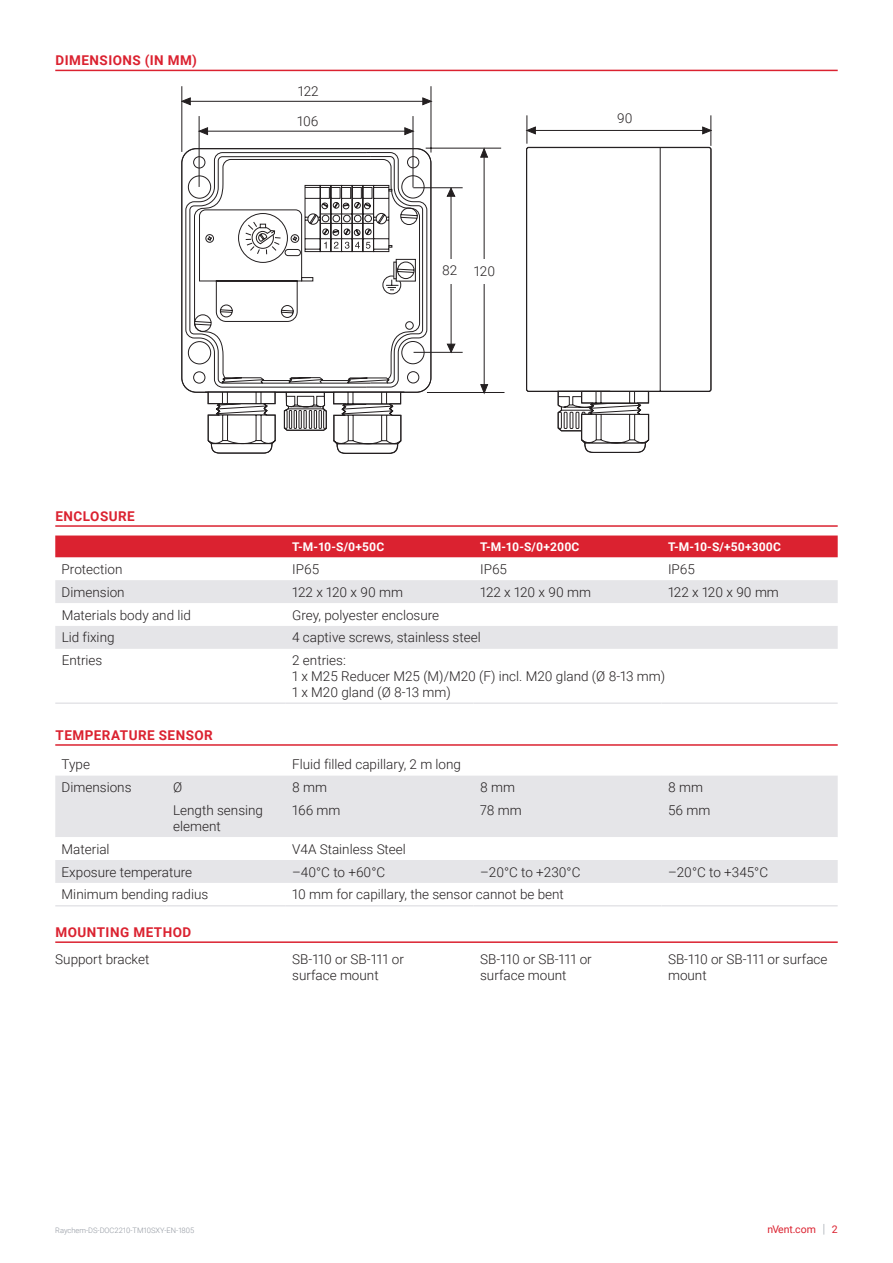
<style>
.page{position:relative;width:893px;height:1263px;background:#fff}
.page>*{position:absolute;margin:0;border:0;box-sizing:border-box;transform-origin:0 0}
.t1{font:300 13.5px/15.8px "Roboto";color:#231f20}
.t2{font:700 13.5px "Roboto";letter-spacing:.035em;color:#db2230}
.t3{font:700 12px "Roboto";letter-spacing:.01em;color:#fff}
.t4{font:10.5px "Roboto";color:#db2230}
.t5{font:300 7.5px "Roboto";color:#8f959e}
.s1{font-weight:300;font-size:12.6px;color:#8f959e}
</style>
<div class="page">
<hr style="left:55px;top:70px;width:783px;height:1px;background:#db2230">
<svg style="left:711px;top:148px;width:1px;height:243px"></svg>
<hr style="left:190px;top:101px;width:233px;height:1px;background:#231f20">
<svg style="left:181px;top:97px;width:10px;height:8px"></svg>
<svg style="left:422px;top:97px;width:11px;height:8px"></svg>
<hr style="left:431px;top:86px;width:1px;height:67px;background:#231f20">
<hr style="left:182px;top:86px;width:1px;height:66px;background:#231f20">
<hr style="left:207px;top:131px;width:198px;height:1px;background:#231f20">
<svg style="left:198px;top:127px;width:10px;height:8px"></svg>
<svg style="left:404px;top:127px;width:11px;height:8px"></svg>
<hr style="left:413px;top:116px;width:1px;height:71px;background:#231f20">
<hr style="left:199px;top:116px;width:1px;height:71px;background:#231f20">
<svg style="left:181px;top:148px;width:13px;height:245px"></svg>
<hr style="left:535px;top:130px;width:168px;height:1px;background:#231f20">
<svg style="left:702px;top:126px;width:9px;height:9px"></svg>
<svg style="left:526px;top:115px;width:10px;height:29px"></svg>
<hr style="left:711px;top:115px;width:1px;height:31px;background:#231f20">
<svg style="left:194px;top:147px;width:517px;height:245px"></svg>
<svg style="left:194px;top:187px;width:456px;height:267px"></svg>
<hr style="left:55px;top:525px;width:783px;height:2px;background:#db2230">
<hr style="left:55px;top:744px;width:783px;height:2px;background:#db2230">
<div style="left:55px;top:535px;width:783px;height:22px;background:#db2230"></div>
<svg style="left:55px;top:580px;width:783px;height:69px;fill:#e5e5e8"></svg>
<hr style="left:55px;top:702px;width:231px;height:2px;background:#e5e5e8">
<hr style="left:286px;top:702px;width:188px;height:2px;background:#e5e5e8">
<hr style="left:474px;top:702px;width:188px;height:2px;background:#e5e5e8">
<hr style="left:662px;top:702px;width:176px;height:2px;background:#e5e5e8">
<div style="left:55px;top:776px;width:783px;height:107px;background:#e5e5e8"></div>
<svg style="left:55px;top:837px;width:783px;height:23px"></svg>
<hr style="left:55px;top:905px;width:112px;height:1px;background:#e5e5e8">
<hr style="left:167px;top:905px;width:119px;height:1px;background:#e5e5e8">
<hr style="left:286px;top:905px;width:188px;height:1px;background:#e5e5e8">
<hr style="left:474px;top:905px;width:188px;height:1px;background:#e5e5e8">
<hr style="left:662px;top:905px;width:176px;height:1px;background:#e5e5e8">
<hr style="left:55px;top:941px;width:783px;height:2px;background:#db2230">
<p class="t2" style="left:56px;top:51px;width:143px">DIMENSIONS (IN MM)</p>
<p class="t2" style="left:56px;top:507px;width:81px">ENCLOSURE</p>
<p class="t1" style="left:297px;top:76px;width:23px;line-height:29.5px">122<br>106</p>
<p class="t1" style="left:442px;top:262px;width:54px">82 120</p>
<p class="t1" style="left:617px;top:110px;width:17px">90</p>
<p class="t3" style="left:292px;top:538px;width:94px">T-M-10-S/0+50C</p>
<p class="t3" style="left:480px;top:538px;width:101px">T-M-10-S/0+200C</p>
<p class="t3" style="left:668px;top:538px;width:115px">T-M-10-S/+50+300C</p>
<p class="t1" style="left:62px;top:561px;width:62px">Protection</p>
<p class="t1" style="left:292px;top:561px;width:29px">IP65</p>
<p class="t1" style="left:480px;top:561px;width:29px">IP65</p>
<p class="t1" style="left:668px;top:561px;width:28px">IP65</p>
<p class="t1" style="left:62px;top:583px;width:65px">Dimension</p>
<p class="t1" style="left:292px;top:583px;width:112px">122 x 120 x 90 mm</p>
<p class="t1" style="left:480px;top:583px;width:112px">122 x 120 x 90 mm</p>
<p class="t1" style="left:668px;top:583px;width:112px">122 x 120 x 90 mm</p>
<p class="t1" style="left:62px;top:606px;width:131px">Materials body and lid</p>
<p class="t1" style="left:292px;top:606px;width:149px">Grey, polyester enclosure</p>
<p class="t1" style="left:62px;top:629px;width:54px">Lid fixing</p>
<p class="t1" style="left:292px;top:629px;width:190px">4 captive screws, stainless steel</p>
<p class="t1" style="left:62px;top:652px;width:42px">Entries</p>
<p class="t1" style="left:292px;top:652px;width:375px">2 entries:<br>1 x M25 Reducer M25 (M)/M20 (F) incl. M20 gland (Ø 8-13 mm)<br>1 x M20 gland (Ø 8-13 mm)</p>
<p class="t2" style="left:56px;top:726px;width:159px">TEMPERATURE SENSOR</p>
<p class="t1" style="left:62px;top:756px;width:30px">Type</p>
<p class="t1" style="left:292px;top:756px;width:170px">Fluid filled capillary, 2 m long</p>
<p class="t1" style="left:62px;top:779px;width:71px">Dimensions</p>
<p class="t1" style="left:173px;top:779px;width:11px">Ø</p>
<p class="t1" style="left:292px;top:779px;width:36px">8 mm</p>
<p class="t1" style="left:480px;top:779px;width:36px">8 mm</p>
<p class="t1" style="left:668px;top:779px;width:36px">8 mm</p>
<p class="t1" style="left:173px;top:802px;width:92px">Length sensing element</p>
<p class="t1" style="left:292px;top:802px;width:50px">166 mm</p>
<p class="t1" style="left:480px;top:802px;width:43px">78 mm</p>
<p class="t1" style="left:668px;top:802px;width:44px">56 mm</p>
<p class="t1" style="left:62px;top:840px;width:50px">Material</p>
<p class="t1" style="left:292px;top:840px;width:115px">V4A Stainless Steel</p>
<p class="t1" style="left:62px;top:863px;width:132px">Exposure temperature</p>
<p class="t1" style="left:292px;top:863px;width:95px">–40°C to +60°C</p>
<p class="t1" style="left:480px;top:863px;width:102px">–20°C to +230°C</p>
<p class="t1" style="left:668px;top:863px;width:102px">–20°C to +345°C</p>
<p class="t1" style="left:62px;top:886px;width:148px">Minimum bending radius</p>
<p class="t1" style="left:292px;top:886px;width:273px">10 mm for capillary, the sensor cannot be bent</p>
<p class="t2" style="left:56px;top:923px;width:137px">MOUNTING METHOD</p>
<p class="t1" style="left:55px;top:951px;width:96px">Support bracket</p>
<p class="t1" style="left:292px;top:951px;width:113px">SB-110 or SB-111 or surface mount</p>
<p class="t1" style="left:480px;top:951px;width:113px">SB-110 or SB-111 or surface mount</p>
<p class="t1" style="left:668px;top:951px;width:161px">SB-110 or SB-111 or surface mount</p>
<p class="t5" style="left:55px;top:1225px;width:141px">Raychem-DS-DOC2210-TM10SXY-EN-1805</p>
<p class="t4" style="left:767px;top:1222px;width:72px">nVent.com <span class="s1">|</span> 2</p>
</div>
